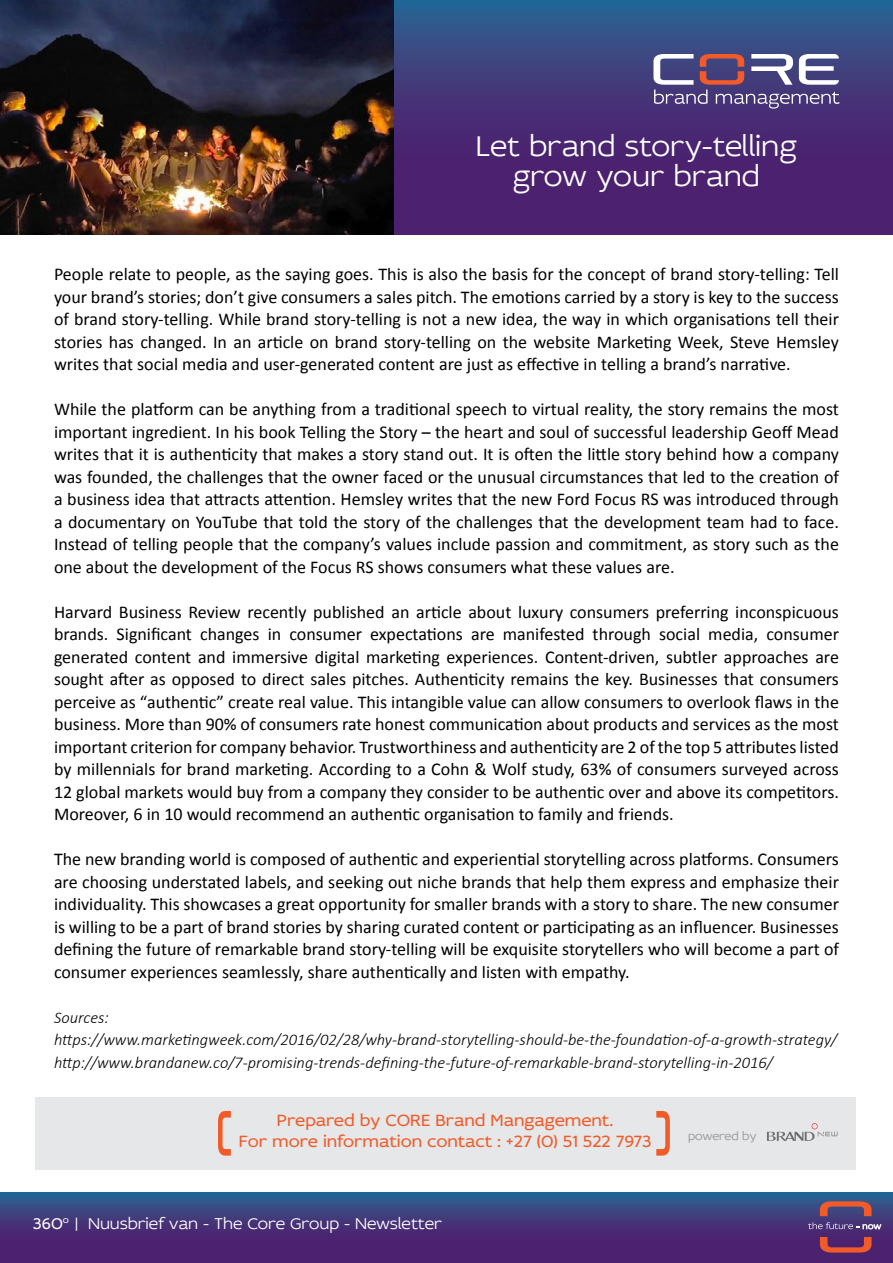
<style>
.page{position:relative;width:893px;height:1263px;background:#fff}
.page>*{position:absolute;margin:0;border:0;box-sizing:border-box;transform-origin:0 0}
.t1{font:300 30px/30px "Idealist Sans";letter-spacing:-.005em;color:#fff;text-align:center}
.t2{font:18px/22.5px "Calibri";color:#000;text-align:justify}
.t3{font:17.25px/20.9px "Idealist Sans";color:#f15a29;text-align:center}
.t4{font:italic 300 16.5px/22.5px "Calibri";color:#000}
.t5{font:300 16.5px "Idealist Sans";color:#fff}
.t6{font:300 12px "Idealist Sans";color:#929496}
.s1{font-weight:400}
</style>
<div class="page">
<svg style="left:393px;top:0;width:500px;height:235px;background:#423479"></svg>
<svg style="left:0;top:1193px;width:893px;height:70px;background:#423579"></svg>
<svg style="left:808px;top:1222px;width:73px;height:7px"></svg>
<svg style="left:820px;top:1201px;width:52px;height:15px"></svg>
<svg style="left:820px;top:1237px;width:52px;height:15px"></svg>
<img style="left:0;top:0;width:393px;height:235px">
<svg style="left:653px;top:54px;width:187px;height:55px;background:#756692"></svg>
<div style="left:35px;top:1097px;width:820px;height:73px;background:#e6e7e8"></div>
<svg style="left:218px;top:1111px;width:13px;height:44px"></svg>
<svg style="left:656px;top:1111px;width:14px;height:44px"></svg>
<svg style="left:767px;top:1123px;width:71px;height:18px"></svg>
<h1 class="t1" style="left:476px;top:130px;width:323px">Let brand story-telling grow your brand</h1>
<p class="t2" style="left:54px;top:262px;width:786px">People relate to people, as the saying goes. This is also the basis for the concept of brand story-telling: Tell your brand’s stories; don’t give consumers a sales pitch. The emotions carried by a story is key to the success of brand story-telling. While brand story-telling is not a new idea, the way in which organisations tell their stories has changed. In an article on brand story-telling on the website Marketing Week, Steve Hemsley writes that social media and user-generated content are just as effective in telling a brand’s narrative.</p>
<p class="t2" style="left:54px;top:397px;width:786px">While the platform can be anything from a traditional speech to virtual reality, the story remains the most important ingredient. In his book Telling the Story – the heart and soul of successful leadership Geoff Mead writes that it is authenticity that makes a story stand out. It is often the little story behind how a company was founded, the challenges that the owner faced or the unusual circumstances that led to the creation of a business idea that attracts attention. Hemsley writes that the new Ford Focus RS was introduced through a documentary on YouTube that told the story of the challenges that the development team had to face.<br>Instead of telling people that the company’s values include passion and commitment, as story such as the one about the development of the Focus RS shows consumers what these values are.</p>
<p class="t2" style="left:54px;top:600px;width:786px">Harvard Business Review recently published an article about luxury consumers preferring inconspicuous brands. Significant changes in consumer expectations are manifested through social media, consumer generated content and immersive digital marketing experiences. Content-driven, subtler approaches are sought after as opposed to direct sales pitches. Authenticity remains the key. Businesses that consumers perceive as “authentic” create real value. This intangible value can allow consumers to overlook flaws in the business. More than 90% of consumers rate honest communication about products and services as the most important criterion for company behavior. Trustworthiness and authenticity are 2 of the top 5 attributes listed by millennials for brand marketing. According to a Cohn &amp; Wolf study, 63% of consumers surveyed across 12 global markets would buy from a company they consider to be authentic over and above its competitors.<br>Moreover, 6 in 10 would recommend an authentic organisation to family and friends.</p>
<p class="t2" style="left:54px;top:847px;width:786px">The new branding world is composed of authentic and experiential storytelling across platforms. Consumers are choosing understated labels, and seeking out niche brands that help them express and emphasize their individuality. This showcases a great opportunity for smaller brands with a story to share. The new consumer is willing to be a part of brand stories by sharing curated content or participating as an influencer. Businesses defining the future of remarkable brand story-telling will be exquisite storytellers who will become a part of consumer experiences seamlessly, share authentically and listen with empathy.</p>
<p class="t4" style="left:54px;top:1006px;width:785px">Sources: https://www.marketingweek.com/2016/02/28/why-brand-storytelling-should-be-the-foundation-of-a-growth-strategy/ http://www.brandanew.co/7-promising-trends-defining-the-future-of-remarkable-brand-storytelling-in-2016/</p>
<p class="t3" style="left:239px;top:1109px;width:414px">Prepared by CORE Brand Mangagement.<br>For more information contact : +27 (0) 51 522 7973</p>
<p class="t5" style="left:33px;top:1212px;width:411px"><span class="s1">360</span><sup>o</sup> | Nuusbrief van - The Core Group - Newsletter</p>
<p class="t6" style="left:688px;top:1127px;width:70px">powered by</p>
</div>
